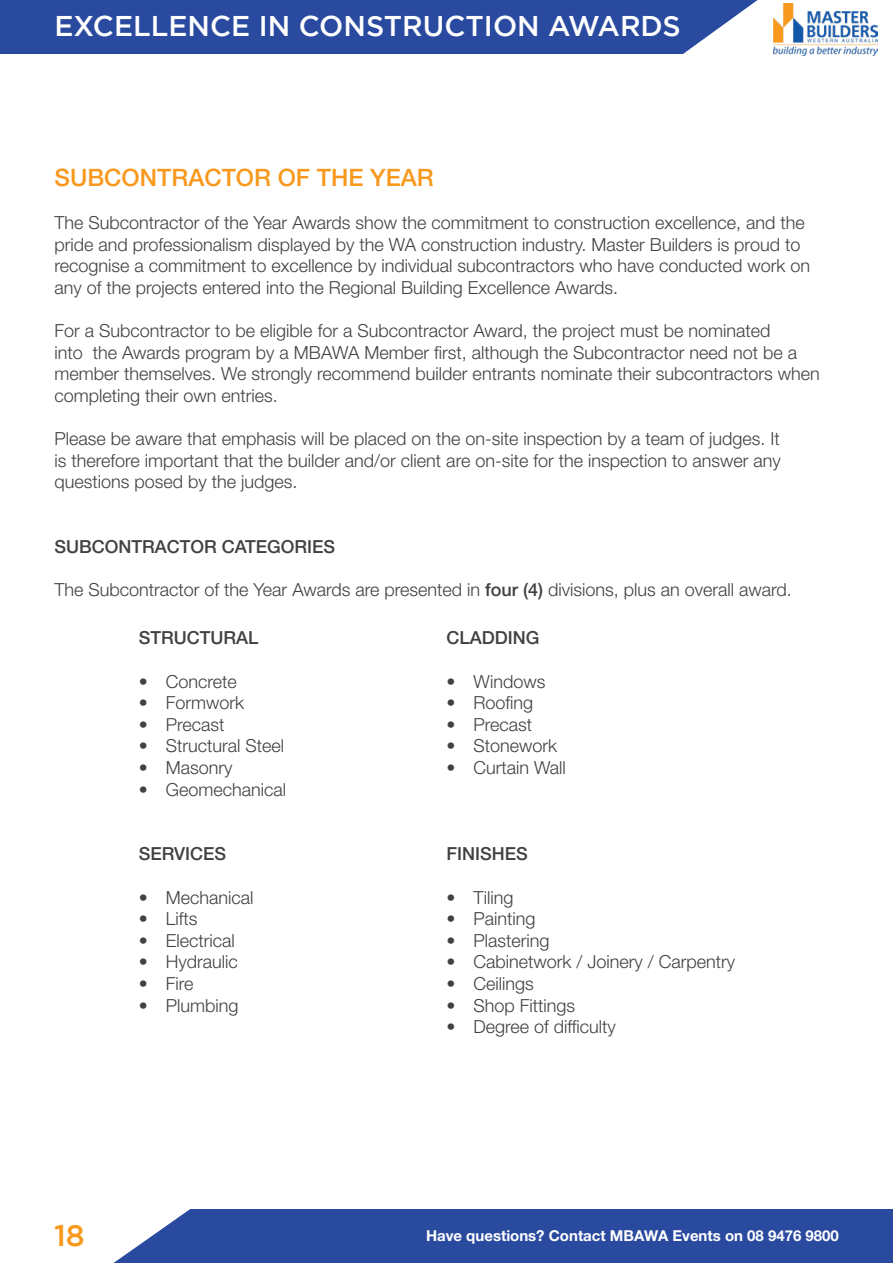
<style>
.page{position:relative;width:893px;height:1263px;background:#fff}
.page>*{position:absolute;margin:0;border:0;box-sizing:border-box;transform-origin:0 0}
.t1{font:500 30px "Gotham";color:#f8991d}
.t2{font:500 28.5px "Gotham";color:#fff}
.t3{font:500 24px "Helvetica Neue LT Std";color:#f8991d}
.t4{font:300 18px/21.6px "Helvetica Neue LT Std";color:#414042}
.t5{font:500 18px "Helvetica Neue LT Std";color:#414042}
.t6{font:700 15px "Helvetica Neue LT Std";color:#fff}
.s1{font-weight:500}
</style>
<div class="page">
<div style="left:0;top:0;width:758px;height:54px;background:#294a9f"></div>
<img style="left:773px;top:3px;width:105px;height:53px">
<div style="left:114px;top:1209px;width:779px;height:54px;background:#294a9f"></div>
<h2 class="t2" style="left:55px;top:10px;width:628px">EXCELLENCE IN CONSTRUCTION AWARDS</h2>
<h3 class="t3" style="left:55px;top:163px;width:381px">SUBCONTRACTOR OF THE YEAR</h3>
<p class="t4" style="left:55px;top:212px;width:757px">The Subcontractor of the Year Awards show the commitment to construction excellence, and the pride and professionalism displayed by the WA construction industry. Master Builders is proud to recognise a commitment to excellence by individual subcontractors who have conducted work on any of the projects entered into the Regional Building Excellence Awards.</p>
<p class="t4" style="left:55px;top:320px;width:767px">For a Subcontractor to be eligible for a Subcontractor Award, the project must be nominated<br>into the Awards program by a MBAWA Member first, although the Subcontractor need not be a member themselves. We strongly recommend builder entrants nominate their subcontractors when completing their own entries.</p>
<p class="t4" style="left:55px;top:428px;width:728px;text-align:justify">Please be aware that emphasis will be placed on the on-site inspection by a team of judges. It is therefore important that the builder and/or client are on-site for the inspection to answer any questions posed by the judges.</p>
<p class="t5" style="left:55px;top:536px;width:282px">SUBCONTRACTOR CATEGORIES</p>
<p class="t4" style="left:55px;top:579px;width:739px">The Subcontractor of the Year Awards are presented in <span class="s1">four (4)</span> divisions, plus an overall award.</p>
<p class="t5" style="left:139px;top:627px;width:121px">STRUCTURAL</p>
<p class="t4" style="left:139px;top:670px;width:100px">• Concrete</p>
<p class="t4" style="left:139px;top:691px;width:107px">• Formwork</p>
<p class="t4" style="left:139px;top:713px;width:87px">• Precast</p>
<p class="t4" style="left:139px;top:735px;width:147px">• Structural Steel</p>
<p class="t4" style="left:139px;top:756px;width:95px">• Masonry</p>
<p class="t4" style="left:139px;top:778px;width:149px">• Geomechanical</p>
<p class="t5" style="left:446px;top:627px;width:94px">CLADDING</p>
<p class="t4" style="left:446px;top:670px;width:101px">• Windows</p>
<p class="t4" style="left:446px;top:691px;width:88px">• Roofing</p>
<p class="t4" style="left:446px;top:713px;width:87px">• Precast</p>
<p class="t4" style="left:446px;top:735px;width:112px">• Stonework</p>
<p class="t4" style="left:446px;top:756px;width:121px">• Curtain Wall</p>
<p class="t5" style="left:139px;top:843px;width:89px">SERVICES</p>
<p class="t4" style="left:139px;top:886px;width:116px">• Mechanical</p>
<p class="t4" style="left:139px;top:907px;width:60px">• Lifts</p>
<p class="t4" style="left:139px;top:929px;width:98px">• Electrical</p>
<p class="t4" style="left:139px;top:951px;width:101px">• Hydraulic</p>
<p class="t4" style="left:139px;top:972px;width:56px">• Fire</p>
<p class="t4" style="left:139px;top:994px;width:101px">• Plumbing</p>
<p class="t5" style="left:446px;top:843px;width:83px">FINISHES</p>
<p class="t4" style="left:446px;top:886px;width:69px">• Tiling</p>
<p class="t4" style="left:446px;top:907px;width:91px">• Painting</p>
<p class="t4" style="left:446px;top:929px;width:105px">• Plastering</p>
<p class="t4" style="left:446px;top:951px;width:290px">• Cabinetwork / Joinery / Carpentry</p>
<p class="t4" style="left:446px;top:972px;width:89px">• Ceilings</p>
<p class="t4" style="left:446px;top:994px;width:130px">• Shop Fittings</p>
<p class="t4" style="left:446px;top:1015px;width:171px">• Degree of difficulty</p>
<h1 class="t1" style="left:54px;top:1218px;width:32px">18</h1>
<p class="t6" style="left:426px;top:1226px;width:414px">Have questions? Contact MBAWA Events on 08 9476 9800</p>
</div>
